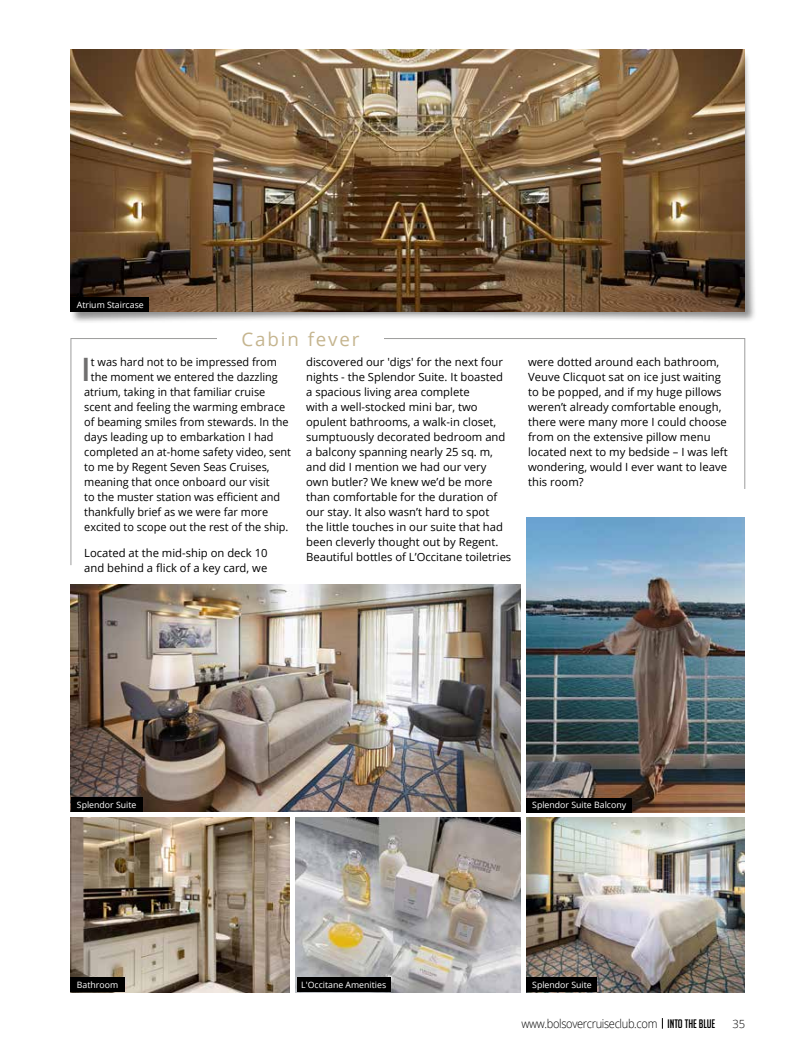
<style>
.page{position:relative;width:798px;height:1063px;background:#fff}
.page>*{position:absolute;margin:0;border:0;box-sizing:border-box;transform-origin:0 0}
.t1{font:600 32.25px "Open Sans";color:#706f6f}
.t2{font:18.75px "Open Sans";letter-spacing:.1em;color:#c5b58f}
.t3{font:300 12px "Open Sans";letter-spacing:-.03em;color:#000;scale:.92 1}
.t4{font:11.25px/15px "Open Sans";color:#000}
.t5{font:300 11.25px "Open Sans";color:#000}
.t6{font:8.75px "Open Sans";color:#fff}
.s1{font-family:"Big Noodle Titling";font-weight:400}
</style>
<div class="page">
<div style="left:69px;top:51px;width:687px;height:273px;background:#000;opacity:.44"></div>
<img style="left:71px;top:585px;width:449px;height:226px">
<img style="left:71px;top:50px;width:673px;height:262px">
<svg style="left:71px;top:338px;width:673px;height:227px"></svg>
<div style="left:217px;top:328px;width:167px;height:21px;background:#fff"></div>
<img style="left:526px;top:518px;width:218px;height:294px">
<img style="left:526px;top:817px;width:218px;height:175px">
<div style="left:71px;top:797px;width:71px;height:14px;background:#000"></div>
<div style="left:526px;top:798px;width:105px;height:14px;background:#000"></div>
<div style="left:526px;top:978px;width:71px;height:14px;background:#000"></div>
<img style="left:71px;top:817px;width:218px;height:175px">
<img style="left:296px;top:817px;width:224px;height:175px">
<div style="left:71px;top:978px;width:54px;height:14px;background:#000"></div>
<div style="left:297px;top:978px;width:93px;height:14px;background:#000"></div>
<div style="left:71px;top:298px;width:78px;height:14px;background:#000"></div>
<p class="t6" style="left:77px;top:299px;width:68px">Atrium Staircase</p>
<h2 class="t2" style="left:241px;top:326px;width:120px">Cabin fever</h2>
<h1 class="t1" style="left:81px;top:348px;width:11px">I</h1>
<p class="t4" style="left:91px;top:355px;width:188px">t was hard not to be impressed from</p>
<p class="t4" style="left:91px;top:370px;width:188px">the moment we entered the dazzling</p>
<p class="t4" style="left:84px;top:385px;width:183px">atrium, taking in that familiar cruise</p>
<p class="t4" style="left:84px;top:400px;width:202px">scent and feeling the warming embrace</p>
<p class="t4" style="left:84px;top:415px;width:206px">of beaming smiles from stewards. In the</p>
<p class="t4" style="left:84px;top:430px;width:191px">days leading up to embarkation I had</p>
<p class="t4" style="left:84px;top:445px;width:208px">completed an at-home safety video, sent</p>
<p class="t4" style="left:84px;top:460px;width:187px">to me by Regent Seven Seas Cruises,</p>
<p class="t4" style="left:84px;top:475px;width:187px">meaning that once onboard our visit</p>
<p class="t4" style="left:84px;top:490px;width:197px">to the muster station was efficient and</p>
<p class="t4" style="left:84px;top:505px;width:185px">thankfully brief as we were far more</p>
<p class="t4" style="left:84px;top:520px;width:206px">excited to scope out the rest of the ship.</p>
<p class="t4" style="left:84px;top:545px;width:185px">Located at the mid-ship on deck 10 and behind a flick of a key card, we</p>
<p class="t4" style="left:306px;top:355px;width:206px">discovered our 'digs' for the next four nights - the Splendor Suite. It boasted a spacious living area complete<br>with a well-stocked mini bar, two opulent bathrooms, a walk-in closet, sumptuously decorated bedroom and a balcony spanning nearly 25 sq. m, and did I mention we had our very own butler? We knew we’d be more than comfortable for the duration of our stay. It also wasn’t hard to spot<br>the little touches in our suite that had been cleverly thought out by Regent.<br>Beautiful bottles of L’Occitane toiletries</p>
<p class="t4" style="left:528px;top:355px;width:201px">were dotted around each bathroom,<br>Veuve Clicquot sat on ice just waiting to be popped, and if my huge pillows weren’t already comfortable enough, there were many more I could choose from on the extensive pillow menu located next to my bedside – I was left wondering, would I ever want to leave this room?</p>
<p class="t6" style="left:77px;top:798px;width:61px">Splendor Suite</p>
<p class="t6" style="left:532px;top:799px;width:95px">Splendor Suite Balcony</p>
<p class="t6" style="left:77px;top:979px;width:43px">Bathroom</p>
<p class="t6" style="left:301px;top:979px;width:86px">L'Occitane Amenities</p>
<p class="t6" style="left:532px;top:979px;width:61px">Splendor Suite</p>
<p class="t3" style="left:521px;top:1015px;width:212px">www.bolsovercruiseclub.com <span class="s1">INTO THE BLUE</span></p>
<p class="t5" style="left:732px;top:1016px;width:14px">35</p>
</div>
